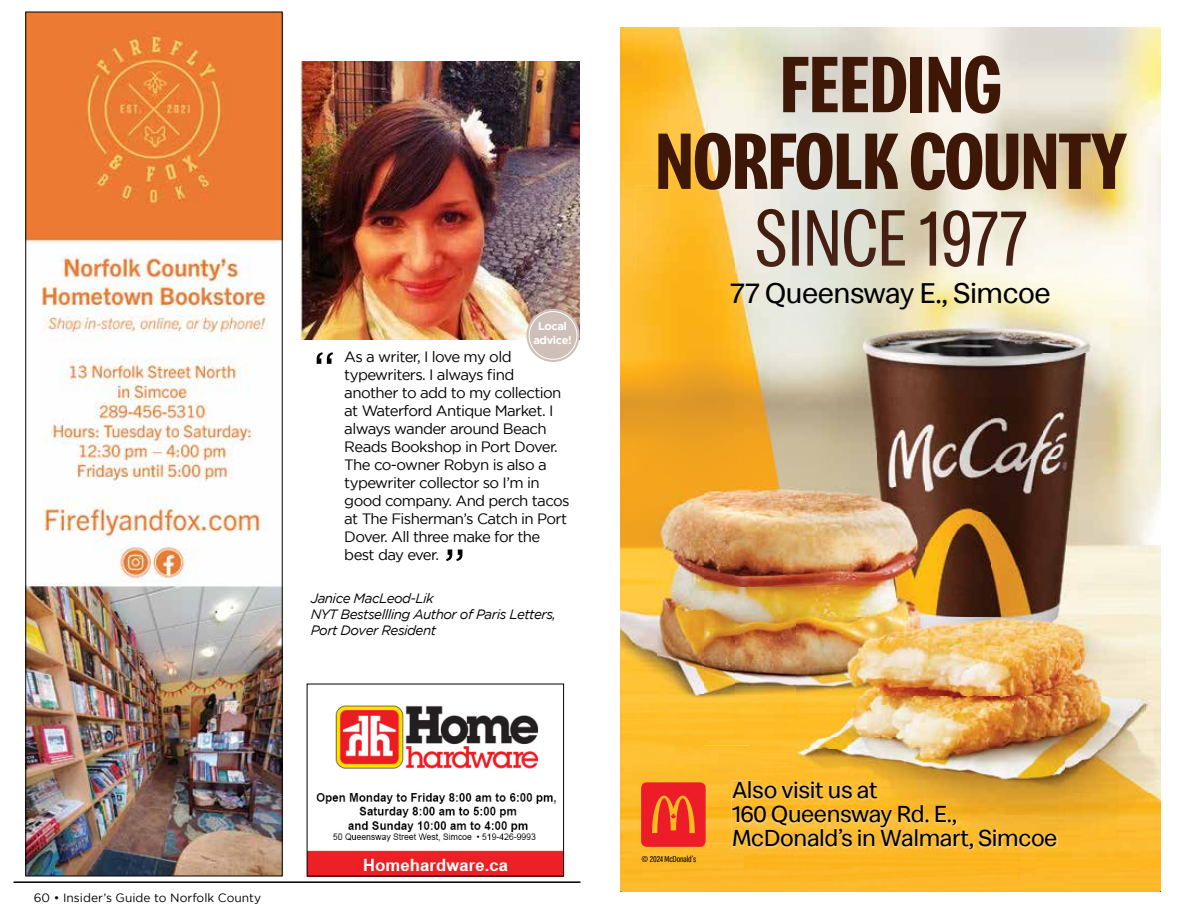
<style>
.page{position:relative;width:1188px;height:918px;background:#fff}
.page>*{position:absolute;margin:0;border:0;box-sizing:border-box;transform-origin:0 0}
.t1{font:700 82.65px/76.8px "Speedee Condensed";letter-spacing:-.02em;color:#3e1707;text-align:center}
.t2{font:51px "Gotham";color:#000}
.t3{font:29.55px "Speedee";letter-spacing:-.015em;color:#000}
.t4{font:24px/24px "Speedee";letter-spacing:-.015em;color:#000}
.t5{font:15px/18px "Gotham";letter-spacing:-.04em;color:#000}
.t6{font:italic 13.5px/16.2px "Gotham";letter-spacing:-.04em;color:#000}
.t7{font:12px "Gotham";color:#000}
.t8{font:700 11.1px/13.4px "Gotham";letter-spacing:-.04em;color:#fff;text-align:center}
.t9{font:9px "Speedee Condensed";letter-spacing:-.015em;color:#000}
.s1{font-family:"Speedee"}
</style>
<div class="page">
<hr style="left:14px;top:881px;width:566px;height:2px;background:#000">
<img style="left:27px;top:14px;width:254px;height:860px">
<div style="left:25px;top:12px;width:258px;height:864px;border:1px solid #000"></div>
<img style="left:621px;top:28px;width:501px;height:82px">
<img style="left:1122px;top:28px;width:39px;height:187px">
<img style="left:621px;top:110px;width:192px;height:53px">
<img style="left:621px;top:163px;width:37px;height:209px">
<img style="left:621px;top:372px;width:89px;height:66px">
<img style="left:710px;top:406px;width:231px;height:32px">
<img style="left:621px;top:746px;width:38px;height:146px">
<img style="left:659px;top:746px;width:103px;height:97px">
<img style="left:762px;top:746px;width:34px;height:35px">
<img style="left:1020px;top:837px;width:141px;height:55px">
<img style="left:659px;top:843px;width:206px;height:49px">
<img style="left:865px;top:850px;width:155px;height:42px">
<img style="left:658px;top:132px;width:469px;height:58px">
<img style="left:736px;top:406px;width:358px;height:1px">
<img style="left:941px;top:407px;width:205px;height:52px">
<img style="left:971px;top:459px;width:175px;height:159px">
<img style="left:621px;top:438px;width:115px;height:256px">
<img style="left:750px;top:736px;width:208px;height:10px">
<img style="left:621px;top:694px;width:129px;height:52px">
<img style="left:736px;top:438px;width:235px;height:149px">
<img style="left:830px;top:587px;width:141px;height:31px">
<img style="left:736px;top:587px;width:94px;height:50px">
<img style="left:736px;top:637px;width:60px;height:99px">
<img style="left:796px;top:746px;width:162px;height:4px">
<img style="left:958px;top:736px;width:162px;height:14px">
<img style="left:1120px;top:706px;width:41px;height:44px">
<img style="left:796px;top:750px;width:216px;height:31px">
<img style="left:1012px;top:750px;width:149px;height:44px">
<img style="left:1057px;top:794px;width:104px;height:43px">
<img style="left:796px;top:618px;width:350px;height:118px">
<div style="left:641px;top:782px;width:65px;height:65px;background:#ed1c29;border-radius:6px"></div>
<svg style="left:652px;top:796px;width:43px;height:37px"></svg>
<img style="left:732px;top:781px;width:93px;height:69px">
<img style="left:825px;top:837px;width:232px;height:13px">
<img style="left:796px;top:781px;width:261px;height:56px">
<img style="left:636px;top:185px;width:102px;height:88px">
<img style="left:992px;top:190px;width:102px;height:58px">
<img style="left:1094px;top:185px;width:50px;height:63px">
<img style="left:636px;top:273px;width:100px;height:133px">
<img style="left:736px;top:248px;width:51px;height:158px">
<img style="left:787px;top:301px;width:357px;height:105px">
<img style="left:757px;top:209px;width:269px;height:39px">
<img style="left:757px;top:248px;width:269px;height:19px">
<img style="left:309px;top:705px;width:253px;height:169px">
<svg style="left:446px;top:549px;width:16px;height:12px"></svg>
<img style="left:300px;top:62px;width:280px;height:277px">
<div style="left:526px;top:309px;width:54px;height:53px;background:#cec0b9;border-radius:50%"></div>
<div style="left:529px;top:311px;width:48px;height:49px;border:1px solid #fff;border-radius:50%"></div>
<h2 class="t2" style="left:313px;top:342px;width:24px">“</h2>
<p class="t8" style="left:534px;top:320px;width:40px">Local advice!</p>
<p class="t5" style="left:344px;top:347px;width:227px">As a writer, I love my old typewriters. I always find another to add to my collection at Waterford Antique Market. I always wander around Beach<br>Reads Bookshop in Port Dover.<br>The co-owner Robyn is also a typewriter collector so I’m in good company. And perch tacos at The Fisherman’s Catch in Port<br>Dover. All three make for the best day ever.</p>
<p class="t6" style="left:311px;top:590px;width:247px">Janice MacLeod-Lik<br>NYT Bestsellling Author of Paris Letters,<br>Port Dover Resident</p>
<p class="t7" style="left:34px;top:891px;width:229px">60 • Insider’s Guide to Norfolk County</p>
<h1 class="t1" style="left:654px;top:49px;width:474px">FEEDING<br>NORFOLK COUNTY</h1>
<h3 class="t3" style="left:731px;top:275px;width:322px">77 Queensway E., Simcoe</h3>
<p class="t9" style="left:641px;top:853px;width:57px"><span class="s1">©</span> 2024 McDonald’s</p>
<h3 class="t4" style="left:732px;top:778px;width:327px">Also visit us at<br>160 Queensway Rd. E.,<br>McDonald’s in Walmart, Simcoe</h3>
</div>
